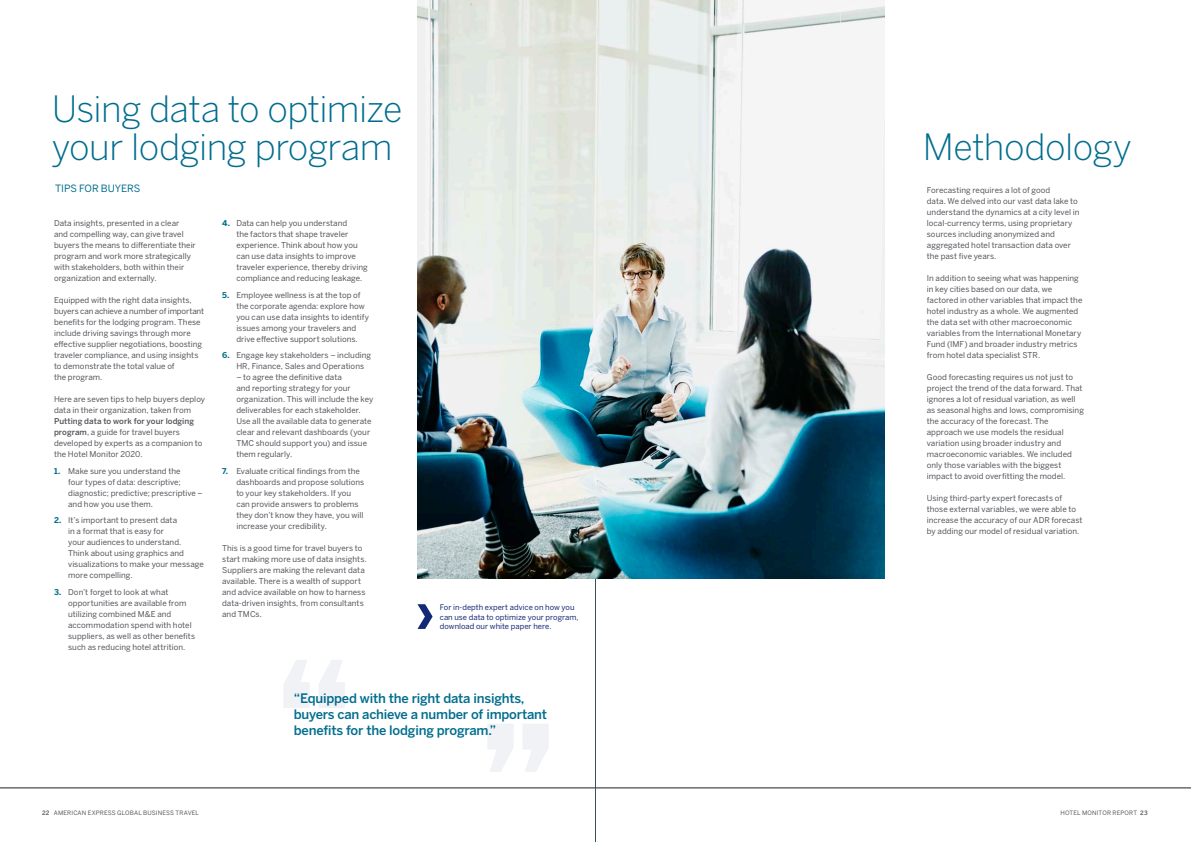
<style>
.page{position:relative;width:1191px;height:842px;background:#fff}
.page>*{position:absolute;margin:0;border:0;box-sizing:border-box;transform-origin:0 0}
.t1{font:500 200px "Benton Sans";color:#142975}
.HEAD_36{font:300 36px/38.5px "Benton Sans";letter-spacing:-.015em;color:#006d8e}
.t2{font:500 13px/16px "Benton Sans";letter-spacing:-.015em;color:#006d8e}
.CHARTS_Table_title{font:10px "Benton Sans";letter-spacing:-.01em;color:#006d8e}
.BODY{font:8px/11px "Benton Sans";letter-spacing:.005em;color:#54555a}
.CHARTS_Table_title-2{font:7.7px/9.3px "Benton Sans";letter-spacing:.005em;color:#142975}
.t3{font:6px "Benton Sans";letter-spacing:.025em;color:#54555a}
.s1{font-weight:500}
.s2{font-weight:700;color:#006d8e}
</style>
<div class="page">
<hr style="left:0;top:788px;width:1191px;height:1px;background:#231f20">
<hr style="left:595px;top:0;width:1px;height:842px;background:#3b4f55">
<img style="left:417px;top:0;width:467px;height:578px">
<svg style="left:417px;top:604px;width:15px;height:25px"></svg>
<p class="HEAD_36" style="left:52px;top:89px;width:352px">Using data to optimize your lodging program</p>
<p class="CHARTS_Table_title" style="left:55px;top:182px;width:87px">TIPS FOR BUYERS</p>
<p class="BODY" style="left:54px;top:218px;width:143px">Data insights, presented in a clear<br>and compelling way, can give travel buyers the means to differentiate their program and work more strategically with stakeholders, both within their organization and externally.</p>
<p class="BODY" style="left:54px;top:295px;width:152px">Equipped with the right data insights, buyers can achieve a number of important benefits for the lodging program. These include driving savings through more effective supplier negotiations, boosting traveler compliance, and using insights to demonstrate the total value of<br>the program.</p>
<p class="BODY" style="left:54px;top:394px;width:153px">Here are seven tips to help buyers deploy data in their organization, taken from <span class="s1">Putting data to work for your lodging program</span>, a guide for travel buyers developed by experts as a companion to the Hotel Monitor 2020.</p>
<p class="BODY" style="left:68px;top:465px;width:136px;text-indent:-14px"><span class="s2">1.</span> Make sure you understand the<br>four types of data: descriptive; diagnostic; predictive; prescriptive – and how you use them.</p>
<p class="BODY" style="left:68px;top:515px;width:137px;text-indent:-14px"><span class="s2">2.</span> It’s important to present data<br>in a format that is easy for<br>your audiences to understand.<br>Think about using graphics and visualizations to make your message more compelling.</p>
<p class="BODY" style="left:68px;top:586px;width:128px;text-indent:-14px"><span class="s2">3.</span> Don’t forget to look at what opportunities are available from utilizing combined M&amp;E and accommodation spend with hotel suppliers, as well as other benefits such as reducing hotel attrition.</p>
<p class="BODY" style="left:236px;top:218px;width:133px;text-indent:-14px"><span class="s2">4.</span> Data can help you understand<br>the factors that shape traveler experience. Think about how you can use data insights to improve traveler experience, thereby driving compliance and reducing leakage.</p>
<p class="BODY" style="left:236px;top:289px;width:134px;text-indent:-14px"><span class="s2">5.</span> Employee wellness is at the top of the corporate agenda: explore how you can use data insights to identify issues among your travelers and drive effective support solutions.</p>
<p class="BODY" style="left:236px;top:350px;width:136px;text-indent:-14px"><span class="s2">6.</span> Engage key stakeholders – including<br>HR, Finance, Sales and Operations</p>
<p class="BODY" style="left:236px;top:372px;width:138px">– to agree the definitive data<br>and reporting strategy for your organization. This will include the key deliverables for each stakeholder.<br>Use all the available data to generate clear and relevant dashboards (your<br>TMC should support you) and issue them regularly.</p>
<p class="BODY" style="left:236px;top:465px;width:130px;text-indent:-14px"><span class="s2">7.</span> Evaluate critical findings from the dashboards and propose solutions to your key stakeholders. If you can provide answers to problems they don’t know they have, you will increase your credibility.</p>
<p class="BODY" style="left:222px;top:542px;width:146px">This is a good time for travel buyers to start making more use of data insights.<br>Suppliers are making the relevant data available. There is a wealth of support and advice available on how to harness data-driven insights, from consultants and TMCs.</p>
<p class="CHARTS_Table_title-2" style="left:440px;top:603px;width:140px">For in-depth expert advice on how you can use data to optimize your program, download our white paper here.</p>
<h1 class="t1" style="left:269px;top:612px;width:92px">‘‘</h1>
<p class="t2" style="left:294px;top:691px;width:255px">“Equipped with the right data insights, buyers can achieve a number of important benefits for the lodging program.”</p>
<p class="HEAD_36" style="left:923px;top:128px;width:211px">Methodology</p>
<p class="BODY" style="left:927px;top:185px;width:154px">Forecasting requires a lot of good<br>data. We delved into our vast data lake to understand the dynamics at a city level in local-currency terms, using proprietary sources including anonymized and aggregated hotel transaction data over the past five years.</p>
<p class="BODY" style="left:927px;top:273px;width:157px">In addition to seeing what was happening in key cities based on our data, we factored in other variables that impact the hotel industry as a whole. We augmented the data set with other macroeconomic variables from the International Monetary Fund (IMF) and broader industry metrics from hotel data specialist STR.</p>
<p class="BODY" style="left:927px;top:372px;width:159px">Good forecasting requires us not just to project the trend of the data forward. That ignores a lot of residual variation, as well as seasonal highs and lows, compromising the accuracy of the forecast. The approach we use models the residual variation using broader industry and macroeconomic variables. We included only those variables with the biggest impact to avoid overfitting the model.</p>
<p class="BODY" style="left:927px;top:493px;width:157px">Using third-party expert forecasts of those external variables, we were able to increase the accuracy of our ADR forecast by adding our model of residual variation.</p>
<p class="t3" style="left:42px;top:809px;width:158px"><span class="s1">22</span> AMERICAN EXPRESS GLOBAL BUSINESS TRAVEL</p>
<p class="t3" style="left:1060px;top:809px;width:89px">HOTEL MONITOR REPORT <span class="s1">23</span></p>
</div>
